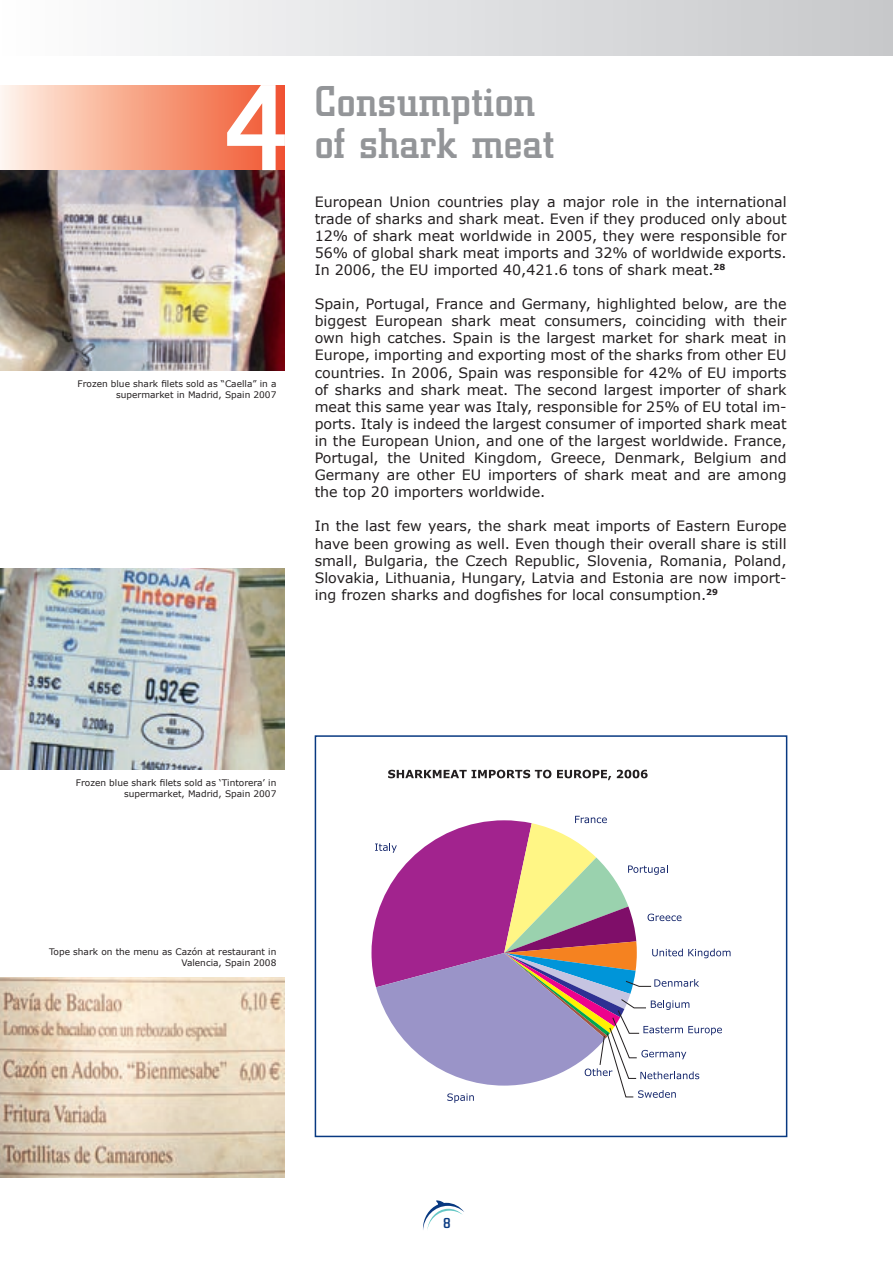
<style>
.page{position:relative;width:893px;height:1263px;background:#fff}
.page>*{position:absolute;margin:0;border:0;box-sizing:border-box;transform-origin:0 0}
.t1{font:500 45px/42px "City D";color:#939598}
.t2{font:14.25px/17.1px "Verdana";color:#231f20;text-align:justify}
.t3{font:9px/10.8px "Verdana";color:#231f20;text-align:right}
</style>
<div class="page">
<svg style="left:0;top:85px;width:227px;height:85px;background:#f8b49a"></svg>
<div style="left:0;top:0;width:893px;height:56px;background:linear-gradient(to right,#fdfdfe,#c6c7ca)"></div>
<svg style="left:423px;top:1200px;width:41px;height:30px"></svg>
<hr style="left:892px;top:0;width:1px;height:56px;background:#c7c8ca">
<img style="left:0;top:170px;width:285px;height:201px">
<svg style="left:227px;top:85px;width:58px;height:85px"></svg>
<img style="left:0;top:568px;width:285px;height:201px">
<img style="left:0;top:977px;width:285px;height:201px">
<svg style="left:388px;top:770px;width:163px;height:8px"></svg>
<svg style="left:557px;top:770px;width:54px;height:10px"></svg>
<svg style="left:617px;top:770px;width:31px;height:8px"></svg>
<svg style="left:371px;top:816px;width:359px;height:287px"></svg>
<div style="left:315px;top:735px;width:472px;height:402px;border:2px solid #083981"></div>
<p class="t3" style="left:78px;top:379px;width:200px">Frozen blue shark filets sold as “Caella” in a supermarket in Madrid, Spain 2007</p>
<h1 class="t1" style="left:315px;top:79px;width:241px">Consumption of shark meat</h1>
<p class="t2" style="left:315px;top:193px;width:473px">European Union countries play a major role in the international trade of sharks and shark meat. Even if they produced only about 12% of shark meat worldwide in 2005, they were responsible for 56% of global shark meat imports and 32% of worldwide exports.<br>In 2006, the EU imported 40,421.6 tons of shark meat.<sup>28</sup></p>
<p class="t2" style="left:315px;top:296px;width:473px">Spain, Portugal, France and Germany, highlighted below, are the biggest European shark meat consumers, coinciding with their own high catches. Spain is the largest market for shark meat in Europe, importing and exporting most of the sharks from other EU countries. In 2006, Spain was responsible for 42% of EU imports of sharks and shark meat. The second largest importer of shark meat this same year was Italy, responsible for 25% of EU total im&shy;ports. Italy is indeed the largest consumer of imported shark meat in the European Union, and one of the largest worldwide. France, Portugal, the United Kingdom, Greece, Denmark, Belgium and Germany are other EU importers of shark meat and are among the top 20 importers worldwide.</p>
<p class="t2" style="left:315px;top:518px;width:473px">In the last few years, the shark meat imports of Eastern Europe have been growing as well. Even though their overall share is still small, Bulgaria, the Czech Republic, Slovenia, Romania, Poland, Slovakia, Lithuania, Hungary, Latvia and Estonia are now import&shy;ing frozen sharks and dogfishes for local consumption.<sup>29</sup></p>
<p class="t3" style="left:76px;top:778px;width:202px">Frozen blue shark filets sold as ‘Tintorera’ in supermarket, Madrid, Spain 2007</p>
<p class="t3" style="left:49px;top:947px;width:229px">Tope shark on the menu as Cazón at restaurant in<br>Valencia, Spain 2008</p>
</div>
